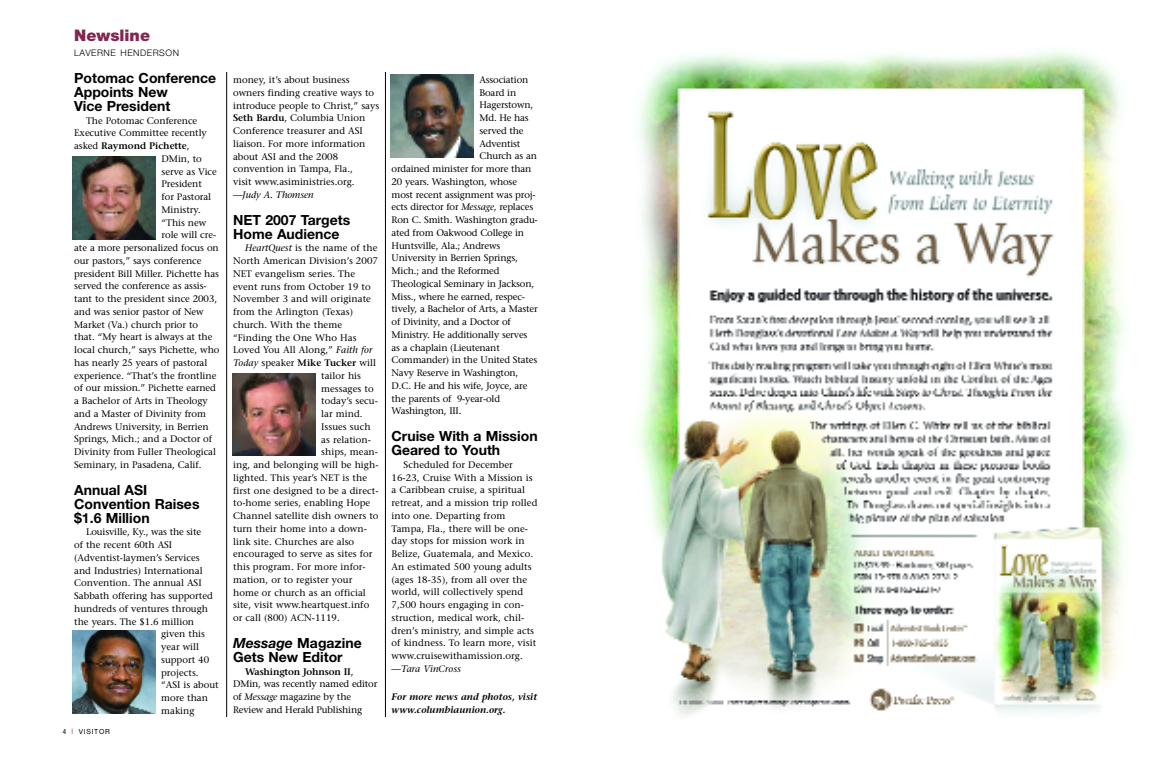
<style>
.page{position:relative;width:1170px;height:765px;background:#fff}
.page>*{position:absolute;margin:0;border:0;box-sizing:border-box;transform-origin:0 0}
.t1{font:900 16px "Helvetica Neue";color:#822551}
.t2{font:700 14px/14px "Helvetica Neue";color:#000}
.t3{font:9.5px/12.7px "Stone Serif";color:#000}
.t4{font:italic 600 9.5px/12.7px "Stone Serif";color:#000}
.t5{font:italic 9.5px "Stone Serif";color:#000}
.t6{font:600 9.5px "Stone Serif";letter-spacing:-.005em;color:#000}
.t7{font:300 9px "Helvetica Neue";letter-spacing:.06em;color:#000}
.t8{font:7px "Helvetica Neue";letter-spacing:.11em;color:#000}
.s1{font-weight:400}
.s2{font-stretch:condensed}
.s3{font-stretch:condensed;font-size:7.5px;color:#822551}
.s4{font-weight:600}
.s5{font-style:italic}
</style>
<div class="page">
<hr style="left:226px;top:72px;width:1px;height:645px;background:#000">
<hr style="left:385px;top:72px;width:1px;height:645px;background:#000">
<img style="left:73px;top:631px;width:82px;height:82px">
<img style="left:233px;top:373px;width:82px;height:83px">
<img style="left:390px;top:74px;width:84px;height:83px">
<img style="left:72px;top:156px;width:84px;height:83px">
<img style="left:639px;top:51px;width:490px;height:664px">
<h1 class="t1" style="left:74px;top:30px;width:77px">Newsline</h1>
<p class="t7" style="left:74px;top:50px;width:106px">LAVERNE HENDERSON</p>
<h2 class="t2" style="left:74px;top:72px;width:143px">Potomac Conference<br>Appoints New<br>Vice President</h2>
<p class="t3" style="left:86px;top:115px;width:113px">The Potomac Conference</p>
<p class="t3" style="left:74px;top:128px;width:134px">Executive Committee recently</p>
<p class="t6" style="left:74px;top:142px;width:117px"><span class="s1">asked</span> Raymond Pichette<span class="s1">,</span></p>
<p class="t3" style="left:162px;top:153px;width:42px">DMin, to</p>
<p class="t3" style="left:162px;top:166px;width:57px">serve as Vice</p>
<p class="t3" style="left:162px;top:179px;width:42px">President</p>
<p class="t3" style="left:162px;top:192px;width:51px">for Pastoral</p>
<p class="t3" style="left:162px;top:204px;width:41px">Ministry.</p>
<p class="t3" style="left:162px;top:217px;width:46px">“This new</p>
<p class="t3" style="left:162px;top:230px;width:56px">role will cre-</p>
<p class="t3" style="left:74px;top:243px;width:146px">ate a more personalized focus on</p>
<p class="t3" style="left:74px;top:255px;width:129px">our pastors,” says conference</p>
<p class="t3" style="left:74px;top:268px;width:146px">president Bill Miller. Pichette has</p>
<p class="t3" style="left:74px;top:281px;width:134px">served the conference as assis-</p>
<p class="t3" style="left:74px;top:294px;width:144px">tant to the president since 2003,</p>
<p class="t3" style="left:74px;top:306px;width:131px">and was senior pastor of New</p>
<p class="t3" style="left:74px;top:319px;width:125px">Market (Va.) church prior to</p>
<p class="t3" style="left:74px;top:332px;width:140px">that. “My heart is always at the</p>
<p class="t3" style="left:74px;top:345px;width:147px">local church,” says Pichette, who</p>
<p class="t3" style="left:74px;top:357px;width:135px">has nearly 25 years of pastoral</p>
<p class="t3" style="left:74px;top:370px;width:144px">experience. “That’s the frontline</p>
<p class="t3" style="left:74px;top:383px;width:143px">of our mission.” Pichette earned</p>
<p class="t3" style="left:74px;top:396px;width:135px">a Bachelor of Arts in Theology</p>
<p class="t3" style="left:74px;top:408px;width:133px">and a Master of Divinity from</p>
<p class="t3" style="left:74px;top:421px;width:136px">Andrews University, in Berrien</p>
<p class="t3" style="left:74px;top:434px;width:139px">Springs, Mich.; and a Doctor of</p>
<p class="t3" style="left:74px;top:447px;width:143px">Divinity from Fuller Theological</p>
<p class="t3" style="left:74px;top:459px;width:129px">Seminary, in Pasadena, Calif.</p>
<h2 class="t2" style="left:74px;top:484px;width:127px">Annual ASI<br>Convention Raises $1.6 Million</h2>
<p class="t3" style="left:86px;top:527px;width:116px">Louisville, Ky., was the site</p>
<p class="t3" style="left:74px;top:540px;width:100px">of the recent 60th ASI</p>
<p class="t3" style="left:74px;top:552px;width:127px">(Adventist-laymen’s Services</p>
<p class="t3" style="left:74px;top:565px;width:130px">and Industries) International</p>
<p class="t3" style="left:74px;top:578px;width:129px">Convention. The annual ASI</p>
<p class="t3" style="left:74px;top:591px;width:140px">Sabbath offering has supported</p>
<p class="t3" style="left:74px;top:603px;width:135px">hundreds of ventures through</p>
<p class="t3" style="left:74px;top:616px;width:121px">the years. The $1.6 million</p>
<p class="t3" style="left:161px;top:629px;width:45px">given this</p>
<p class="t3" style="left:161px;top:642px;width:39px">year will</p>
<p class="t3" style="left:161px;top:654px;width:49px">support 40</p>
<p class="t3" style="left:161px;top:667px;width:39px">projects.</p>
<p class="t3" style="left:161px;top:680px;width:59px">“ASI is about</p>
<p class="t3" style="left:161px;top:693px;width:48px">more than</p>
<p class="t3" style="left:161px;top:705px;width:35px">making</p>
<p class="t8" style="left:63px;top:729px;width:49px"><span class="s2">4</span> <span class="s3">|</span> VISITOR</p>
<p class="t3" style="left:233px;top:74px;width:148px">money, it’s about business owners finding creative ways to introduce people to Christ,” says<br><span class="s4">Seth Bardu</span>, Columbia Union<br>Conference treasurer and ASI liaison. For more information about ASI and the 2008 convention in Tampa, Fla.,<br>visit www.asiministries.org.</p>
<p class="t5" style="left:233px;top:191px;width:82px">—Judy A. Thomsen</p>
<h2 class="t2" style="left:233px;top:214px;width:119px">NET 2007 Targets<br>Home Audience</h2>
<p class="t3" style="left:245px;top:243px;width:134px"><span class="s5">HeartQuest</span> is the name of the</p>
<p class="t3" style="left:233px;top:256px;width:146px">North American Division’s 2007</p>
<p class="t3" style="left:233px;top:268px;width:124px">NET evangelism series. The</p>
<p class="t3" style="left:233px;top:281px;width:139px">event runs from October 19 to</p>
<p class="t3" style="left:233px;top:294px;width:139px">November 3 and will originate</p>
<p class="t3" style="left:233px;top:307px;width:121px">from the Arlington (Texas)</p>
<p class="t3" style="left:233px;top:319px;width:111px">church. With the theme</p>
<p class="t3" style="left:233px;top:332px;width:125px">“Finding the One Who Has</p>
<p class="t3" style="left:233px;top:345px;width:141px">Loved You All Along,” <span class="s5">Faith for</span></p>
<p class="t3" style="left:233px;top:358px;width:144px"><span class="s5">Today</span> speaker <span class="s4">Mike Tucker</span> will</p>
<p class="t3" style="left:321px;top:370px;width:42px">tailor his</p>
<p class="t3" style="left:321px;top:383px;width:54px">messages to</p>
<p class="t3" style="left:321px;top:396px;width:58px">today’s secu-</p>
<p class="t3" style="left:321px;top:409px;width:43px">lar mind.</p>
<p class="t3" style="left:321px;top:421px;width:51px">Issues such</p>
<p class="t3" style="left:321px;top:434px;width:51px">as relation-</p>
<p class="t3" style="left:321px;top:447px;width:58px">ships, mean-</p>
<p class="t3" style="left:233px;top:460px;width:147px">ing, and belonging will be high-</p>
<p class="t3" style="left:233px;top:472px;width:136px">lighted. This year’s NET is the</p>
<p class="t3" style="left:233px;top:485px;width:147px">first one designed to be a direct-</p>
<p class="t3" style="left:233px;top:498px;width:139px">to-home series, enabling Hope</p>
<p class="t3" style="left:233px;top:511px;width:147px">Channel satellite dish owners to</p>
<p class="t3" style="left:233px;top:523px;width:135px">turn their home into a down-</p>
<p class="t3" style="left:233px;top:536px;width:123px">link site. Churches are also</p>
<p class="t3" style="left:233px;top:549px;width:141px">encouraged to serve as sites for</p>
<p class="t3" style="left:233px;top:562px;width:134px">this program. For more infor-</p>
<p class="t3" style="left:233px;top:574px;width:121px">mation, or to register your</p>
<p class="t3" style="left:233px;top:587px;width:134px">home or church as an official</p>
<p class="t3" style="left:233px;top:600px;width:138px">site, visit www.heartquest.info</p>
<p class="t3" style="left:233px;top:613px;width:108px">or call (800) ACN-1119.</p>
<h2 class="t2" style="left:233px;top:637px;width:130px"><span class="s5">Message</span> Magazine<br>Gets New Editor</h2>
<p class="t3" style="left:233px;top:666px;width:146px;text-indent:12px"><span class="s4">Washington Johnson II</span>,<br>DMin, was recently named editor of <span class="s5">Message</span> magazine by the<br>Review and Herald Publishing</p>
<p class="t3" style="left:479px;top:74px;width:50px">Association</p>
<p class="t3" style="left:479px;top:87px;width:38px">Board in</p>
<p class="t3" style="left:479px;top:100px;width:55px">Hagerstown,</p>
<p class="t3" style="left:479px;top:112px;width:51px">Md. He has</p>
<p class="t3" style="left:479px;top:125px;width:46px">served the</p>
<p class="t3" style="left:479px;top:138px;width:43px">Adventist</p>
<p class="t3" style="left:479px;top:151px;width:59px">Church as an</p>
<p class="t3" style="left:392px;top:163px;width:141px">ordained minister for more than</p>
<p class="t3" style="left:392px;top:176px;width:127px">20 years. Washington, whose</p>
<p class="t3" style="left:392px;top:189px;width:146px">most recent assignment was proj-</p>
<p class="t3" style="left:392px;top:202px;width:143px">ects director for <span class="s5">Message</span>, replaces</p>
<p class="t3" style="left:392px;top:214px;width:148px">Ron C. Smith. Washington gradu-</p>
<p class="t3" style="left:392px;top:227px;width:134px">ated from Oakwood College in</p>
<p class="t3" style="left:392px;top:240px;width:110px">Huntsville, Ala.; Andrews</p>
<p class="t3" style="left:392px;top:253px;width:128px">University in Berrien Springs,</p>
<p class="t3" style="left:392px;top:265px;width:109px">Mich.; and the Reformed</p>
<p class="t3" style="left:392px;top:278px;width:144px">Theological Seminary in Jackson,</p>
<p class="t3" style="left:392px;top:291px;width:135px">Miss., where he earned, respec-</p>
<p class="t3" style="left:392px;top:304px;width:148px">tively, a Bachelor of Arts, a Master</p>
<p class="t3" style="left:392px;top:316px;width:121px">of Divinity, and a Doctor of</p>
<p class="t3" style="left:392px;top:329px;width:137px">Ministry. He additionally serves</p>
<p class="t3" style="left:392px;top:342px;width:110px">as a chaplain (Lieutenant</p>
<p class="t3" style="left:392px;top:355px;width:147px">Commander) in the United States</p>
<p class="t3" style="left:392px;top:367px;width:128px">Navy Reserve in Washington,</p>
<p class="t3" style="left:392px;top:380px;width:137px">D.C. He and his wife, Joyce, are</p>
<p class="t3" style="left:392px;top:393px;width:110px">the parents of 9-year-old</p>
<p class="t3" style="left:392px;top:406px;width:71px">Washington, III.</p>
<h2 class="t2" style="left:392px;top:430px;width:148px">Cruise With a Mission<br>Geared to Youth</h2>
<p class="t3" style="left:392px;top:459px;width:147px;text-indent:12px">Scheduled for December<br>16-23, Cruise With a Mission is a Caribbean cruise, a spiritual retreat, and a mission trip rolled into one. Departing from<br>Tampa, Fla., there will be one&shy;day stops for mission work in<br>Belize, Guatemala, and Mexico.<br>An estimated 500 young adults (ages 18-35), from all over the world, will collectively spend<br>7,500 hours engaging in con&shy;struction, medical work, chil&shy;dren’s ministry, and simple acts of kindness. To learn more, visit www.cruisewithamission.org.</p>
<p class="t5" style="left:392px;top:665px;width:71px">—Tara VinCross</p>
<p class="t4" style="left:392px;top:692px;width:147px">For more news and photos, visit www.columbiaunion.org.</p>
</div>
